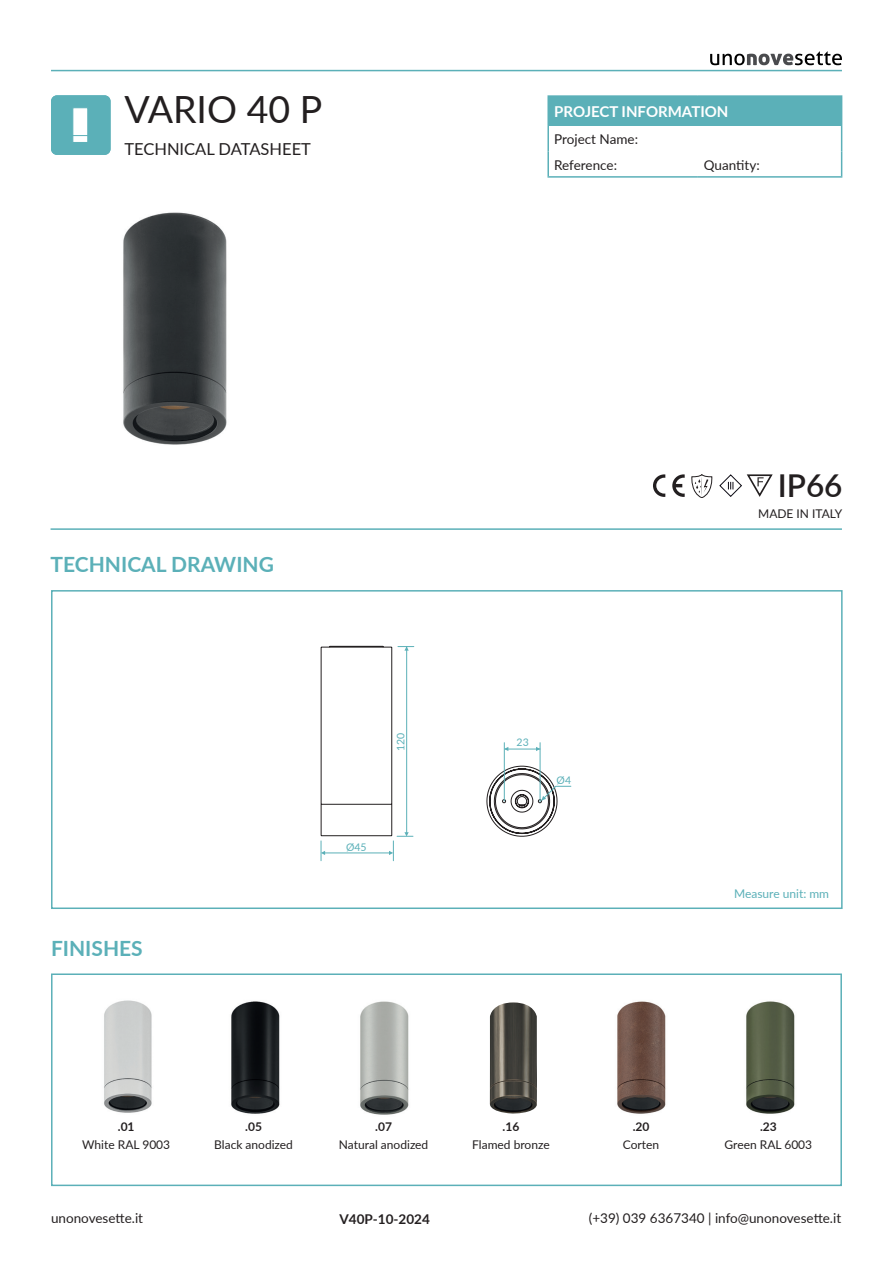
<style>
.page{position:relative;width:893px;height:1263px;background:#fff}
.page>*{position:absolute;margin:0;border:0;box-sizing:border-box;transform-origin:0 0}
.t1{font:37.5px "Lato";color:#231f20}
.t2{font:600 31.5px "Lato";color:#231f20}
.t3{font:700 21px "Lato";color:#5bb0b8}
.t4{font:16.5px "Lato";color:#231f20}
.t5{font:700 15px "Lato";color:#fff}
.t6{font:13.5px/25.5px "Lato";color:#231f20}
.t7{font:700 13.5px "Lato";color:#231f20}
.t8{font:12px "Lato";color:#231f20}
.t9{font:700 12px "Lato";color:#231f20}
.t10{font:12px "Lato";color:#5bb0b8}
.Body_Text{font:10.5px "Lato";color:#5bb0b8}
</style>
<div class="page">
<svg style="left:710px;top:51px;width:132px;height:14px"></svg>
<hr style="left:51px;top:70px;width:791px;height:1px;background:#5bb0b8">
<div style="left:51px;top:973px;width:791px;height:213px;border:2px solid #5bb0b8"></div>
<div style="left:548px;top:96px;width:294px;height:30px;background:#5bb0b8"></div>
<hr style="left:547px;top:126px;width:2px;height:25px;background:#5bb0b8">
<hr style="left:547px;top:151px;width:2px;height:25px;background:#5bb0b8">
<hr style="left:547px;top:95px;width:151px;height:2px;background:#5bb0b8">
<hr style="left:547px;top:97px;width:2px;height:29px;background:#5bb0b8">
<hr style="left:698px;top:95px;width:144px;height:2px;background:#5bb0b8">
<svg style="left:841px;top:126px;width:1px;height:50px"></svg>
<hr style="left:547px;top:176px;width:151px;height:2px;background:#5bb0b8">
<hr style="left:698px;top:176px;width:144px;height:2px;background:#5bb0b8">
<div style="left:51px;top:590px;width:792px;height:319px;border:2px solid #5bb0b8"></div>
<svg style="left:653px;top:474px;width:12px;height:23px"></svg>
<svg style="left:672px;top:474px;width:13px;height:23px"></svg>
<svg style="left:719px;top:474px;width:54px;height:23px"></svg>
<svg style="left:691px;top:474px;width:21px;height:24px"></svg>
<hr style="left:51px;top:528px;width:791px;height:2px;background:#5bb0b8">
<div style="left:51px;top:95px;width:60px;height:60px;background:#5bb0b8;border-radius:6px"></div>
<svg style="left:73px;top:108px;width:15px;height:34px"></svg>
<img style="left:123px;top:212px;width:104px;height:233px">
<svg style="left:197px;top:224px;width:7px;height:6px"></svg>
<hr style="left:406px;top:646px;width:1px;height:186px;background:#5bb0b8">
<svg style="left:398px;top:646px;width:16px;height:5px"></svg>
<hr style="left:325px;top:853px;width:65px;height:1px;background:#5bb0b8">
<svg style="left:389px;top:832px;width:24px;height:29px"></svg>
<svg style="left:321px;top:841px;width:4px;height:20px"></svg>
<hr style="left:321px;top:835px;width:71px;height:1px;background:#231f20">
<hr style="left:321px;top:804px;width:71px;height:1px;background:#231f20">
<hr style="left:321px;top:647px;width:1px;height:189px;background:#231f20">
<hr style="left:321px;top:647px;width:71px;height:1px;background:#231f20">
<hr style="left:330px;top:646px;width:53px;height:1px;background:#231f20">
<hr style="left:391px;top:647px;width:1px;height:189px;background:#231f20">
<hr style="left:504px;top:743px;width:1px;height:58px;background:#5bb0b8">
<hr style="left:540px;top:743px;width:1px;height:59px;background:#5bb0b8">
<hr style="left:505px;top:749px;width:35px;height:1px;background:#5bb0b8">
<svg style="left:536px;top:747px;width:4px;height:4px"></svg>
<svg style="left:504px;top:747px;width:4px;height:4px"></svg>
<svg style="left:486px;top:766px;width:85px;height:71px"></svg>
<img style="left:104px;top:1000px;width:48px;height:113px">
<img style="left:231px;top:1001px;width:49px;height:113px">
<img style="left:360px;top:1001px;width:49px;height:114px">
<img style="left:489px;top:1002px;width:48px;height:112px">
<img style="left:617px;top:1001px;width:49px;height:113px">
<img style="left:746px;top:1001px;width:49px;height:113px">
<p class="t1" style="left:124px;top:83px;width:199px">VARIO 40 P</p>
<p class="t4" style="left:124px;top:137px;width:188px">TECHNICAL DATASHEET</p>
<p class="t5" style="left:554px;top:101px;width:176px">PROJECT INFORMATION</p>
<p class="t6" style="left:554px;top:126px;width:85px">Project Name:<br>Reference:</p>
<p class="t6" style="left:704px;top:151px;width:57px">Quantity:</p>
<h3 class="t3" style="left:51px;top:549px;width:225px">TECHNICAL DRAWING</h3>
<h3 class="t3" style="left:51px;top:933px;width:93px">FINISHES</h3>
<p class="Body_Text" style="left:393px;top:751px;width:19px;rotate:-90deg">120</p>
<p class="Body_Text" style="left:346px;top:839px;width:22px">Ø45</p>
<p class="Body_Text" style="left:517px;top:735px;width:14px">23</p>
<p class="Body_Text" style="left:557px;top:773px;width:16px">Ø4</p>
<p class="t9" style="left:118px;top:1117px;width:18px">.01</p>
<p class="t8" style="left:82px;top:1135px;width:89px">White RAL 9003</p>
<p class="t9" style="left:245px;top:1117px;width:18px">.05</p>
<p class="t8" style="left:214px;top:1135px;width:80px">Black anodized</p>
<p class="t9" style="left:375px;top:1117px;width:18px">.07</p>
<p class="t8" style="left:339px;top:1135px;width:91px">Natural anodized</p>
<p class="t9" style="left:503px;top:1117px;width:18px">.16</p>
<p class="t8" style="left:472px;top:1135px;width:79px">Flamed bronze</p>
<p class="t9" style="left:633px;top:1117px;width:18px">.20</p>
<p class="t8" style="left:623px;top:1135px;width:38px">Corten</p>
<p class="t2" style="left:778px;top:463px;width:66px">IP66</p>
<p class="t8" style="left:758px;top:505px;width:86px">MADE IN ITALY</p>
<p class="t10" style="left:734px;top:885px;width:97px">Measure unit: mm</p>
<p class="t9" style="left:760px;top:1117px;width:18px">.23</p>
<p class="t8" style="left:725px;top:1135px;width:89px">Green RAL 6003</p>
<p class="t6" style="left:51px;top:1204px;width:94px">unonovesette.it</p>
<p class="t6" style="left:589px;top:1204px;width:254px">(+39) 039 6367340 | info@unonovesette.it</p>
<p class="t7" style="left:340px;top:1209px;width:92px">V40P-10-2024</p>
</div>
